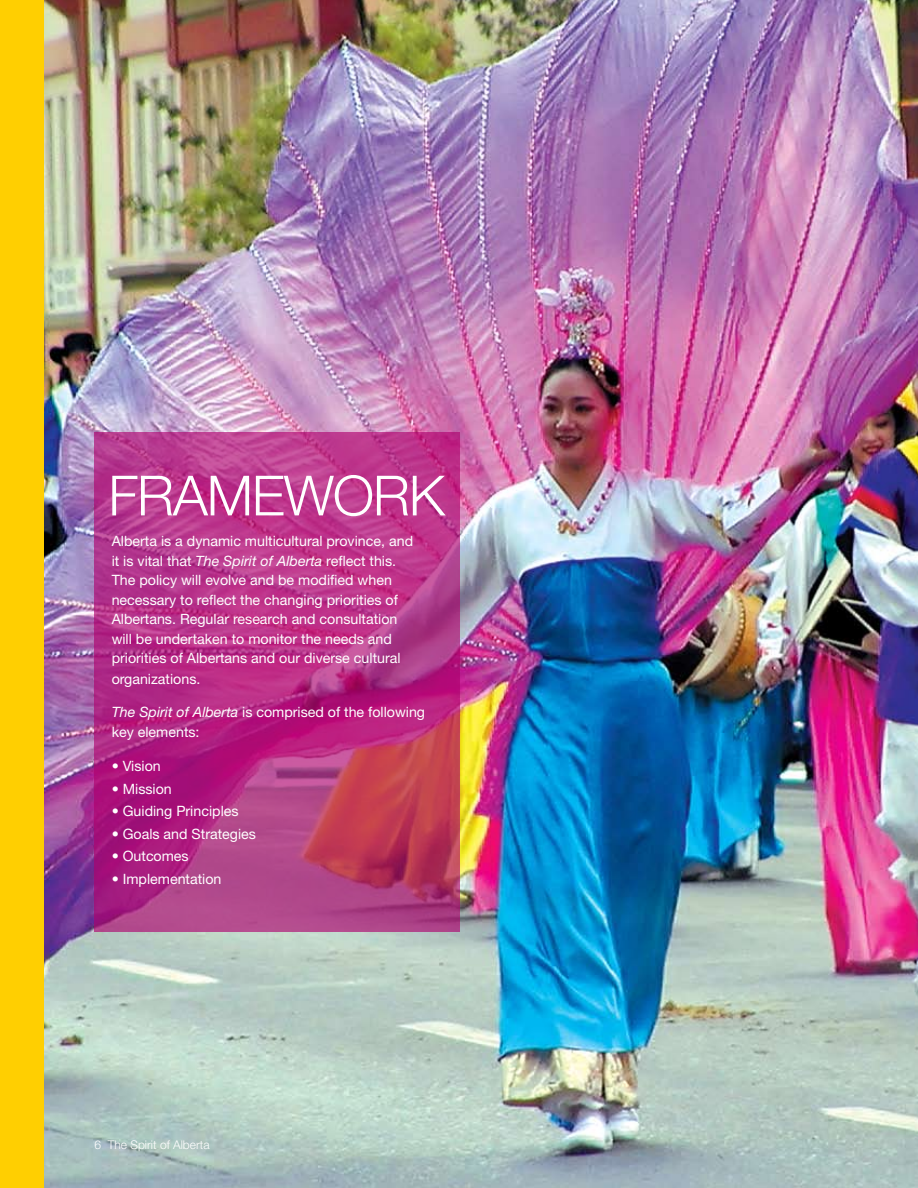
<style>
.page{position:relative;width:918px;height:1188px;background:#fff}
.page>*{position:absolute;margin:0;border:0;box-sizing:border-box;transform-origin:0 0}
.t1{font:300 55.5px "Helvetica Neue";letter-spacing:-.02em;color:#fff}
.t2{font:14.25px/19.5px "Helvetica Neue";color:#fff}
.t3{font:300 12px "Helvetica Neue";color:#fff}
.s1{font-style:italic}
</style>
<div class="page">
<img style="left:43px;top:0;width:875px;height:1188px">
<div style="left:0;top:0;width:43px;height:1188px;background:#ffcf01"></div>
<svg style="left:94px;top:432px;width:366px;height:500px;background:#b63382"></svg>
<h1 class="t1" style="left:108px;top:462px;width:338px">FRAMEWORK</h1>
<p class="t2" style="left:112px;top:531px;width:303px">Alberta is a dynamic multicultural province, and it is vital that <span class="s1">The Spirit of Alberta</span> reflect this.<br>The policy will evolve and be modified when necessary to reflect the changing priorities of Albertans. Regular research and consultation will be undertaken to monitor the needs and priorities of Albertans and our diverse cultural</p>
<p class="t2" style="left:112px;top:669px;width:90px">organizations.</p>
<p class="t2" style="left:112px;top:702px;width:315px"><span class="s1">The Spirit of Alberta</span> is comprised of the following key elements:</p>
<p class="t2" style="left:112px;top:756px;width:51px">• Vision</p>
<p class="t2" style="left:112px;top:779px;width:62px">• Mission</p>
<p class="t2" style="left:112px;top:801px;width:128px">• Guiding Principles</p>
<p class="t2" style="left:112px;top:824px;width:146px">• Goals and Strategies</p>
<p class="t2" style="left:112px;top:846px;width:79px">• Outcomes</p>
<p class="t2" style="left:112px;top:869px;width:111px">• Implementation</p>
<p class="t3" style="left:94px;top:1137px;width:117px">6 The Spirit of Alberta</p>
</div>
